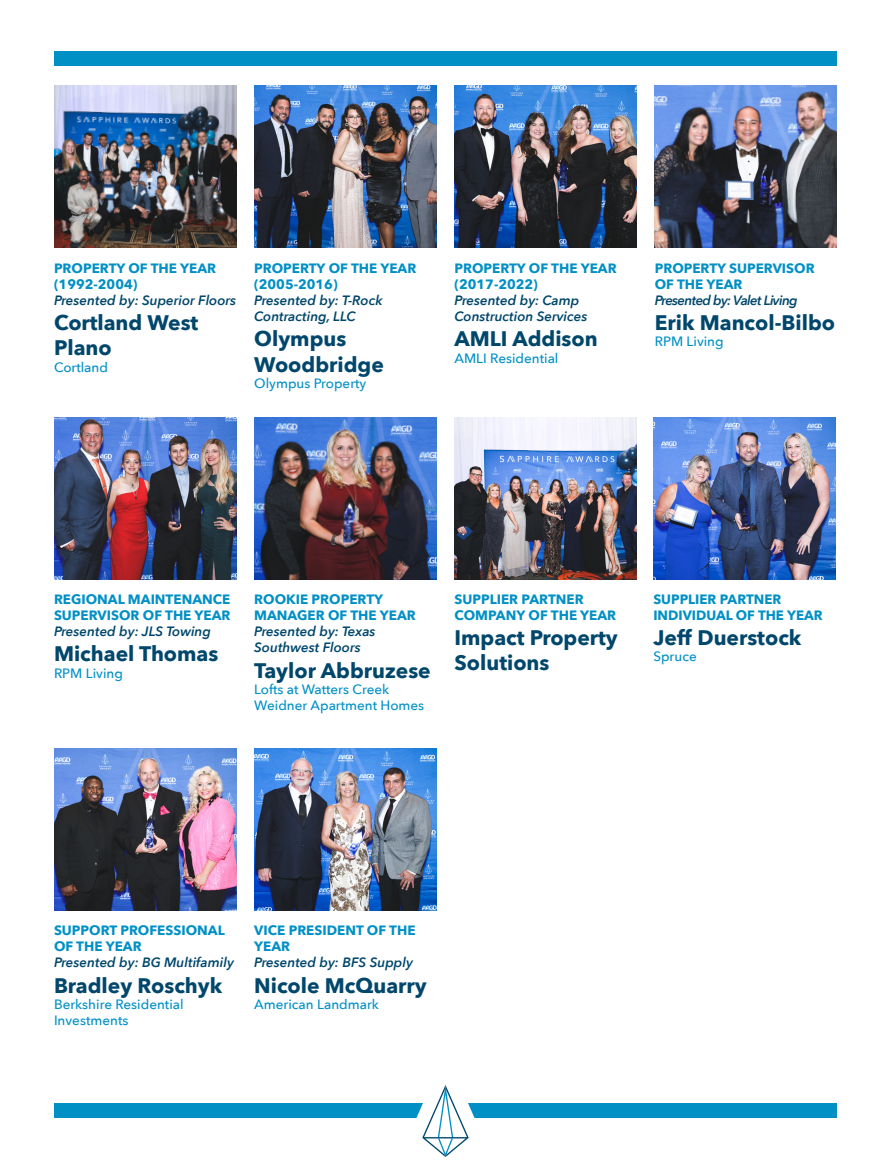
<style>
.page{position:relative;width:891px;height:1175px;background:#fff}
.page>*{position:absolute;margin:0;border:0;box-sizing:border-box;transform-origin:0 0}
.t1{font:700 21px/25.2px "Avenir Next";color:#01476c}
.t2{font:700 13.5px/16.2px "Avenir Next";color:#0090c6}
.t3{font:italic 600 13.5px/16.2px "Avenir Next";color:#01476c}
.t4{font:500 13.5px/16.2px "Avenir Next";color:#0090c6}
.t5{font:italic 600 13.5px "Avenir Next";letter-spacing:-.05em;color:#01476c}
</style>
<div class="page">
<div style="left:54px;top:1103px;width:783px;height:15px;background:#0090c6"></div>
<svg style="left:416px;top:1085px;width:59px;height:72px"></svg>
<img style="left:653px;top:417px;width:183px;height:162px">
<img style="left:54px;top:748px;width:182px;height:162px">
<img style="left:254px;top:748px;width:182px;height:162px">
<img style="left:54px;top:86px;width:182px;height:162px">
<img style="left:54px;top:417px;width:182px;height:162px">
<img style="left:254px;top:86px;width:182px;height:162px">
<img style="left:254px;top:417px;width:182px;height:162px">
<img style="left:454px;top:86px;width:183px;height:162px">
<img style="left:655px;top:86px;width:182px;height:162px">
<img style="left:454px;top:417px;width:183px;height:162px">
<div style="left:54px;top:51px;width:783px;height:15px;background:#0090c6"></div>
<p class="t2" style="left:54px;top:259px;width:164px">PROPERTY OF THE YEAR</p>
<p class="t2" style="left:54px;top:276px;width:85px">(1992-2004)</p>
<p class="t3" style="left:54px;top:292px;width:184px">Presented by: Superior Floors</p>
<p class="t1" style="left:54px;top:310px;width:146px">Cortland West<br>Plano</p>
<p class="t4" style="left:54px;top:358px;width:56px">Cortland</p>
<p class="t2" style="left:254px;top:259px;width:164px">PROPERTY OF THE YEAR</p>
<p class="t2" style="left:254px;top:276px;width:85px">(2005-2016)</p>
<p class="t3" style="left:254px;top:292px;width:130px">Presented by: T-Rock<br>Contracting, LLC</p>
<p class="t1" style="left:254px;top:326px;width:131px">Olympus<br>Woodbridge</p>
<p class="t4" style="left:254px;top:374px;width:114px">Olympus Property</p>
<p class="t2" style="left:454px;top:259px;width:164px">PROPERTY OF THE YEAR</p>
<p class="t2" style="left:454px;top:276px;width:85px">(2017-2022)</p>
<p class="t3" style="left:454px;top:292px;width:134px">Presented by: Camp<br>Construction Services</p>
<p class="t1" style="left:454px;top:326px;width:145px">AMLI Addison</p>
<p class="t4" style="left:454px;top:349px;width:106px">AMLI Residential</p>
<p class="t2" style="left:655px;top:259px;width:161px">PROPERTY SUPERVISOR<br>OF THE YEAR</p>
<p class="t5" style="left:655px;top:289px;width:144px">Presented by: Valet Living</p>
<p class="t1" style="left:655px;top:310px;width:182px">Erik Mancol-Bilbo</p>
<p class="t4" style="left:655px;top:333px;width:70px">RPM Living</p>
<p class="t2" style="left:54px;top:590px;width:178px">REGIONAL MAINTENANCE<br>SUPERVISOR OF THE YEAR</p>
<p class="t3" style="left:54px;top:623px;width:159px">Presented by: JLS Towing</p>
<p class="t1" style="left:54px;top:641px;width:166px">Michael Thomas</p>
<p class="t4" style="left:54px;top:664px;width:70px">RPM Living</p>
<p class="t2" style="left:254px;top:590px;width:163px">ROOKIE PROPERTY<br>MANAGER OF THE YEAR</p>
<p class="t3" style="left:254px;top:623px;width:123px">Presented by: Texas<br>Southwest Floors</p>
<p class="t1" style="left:254px;top:657px;width:178px">Taylor Abbruzese</p>
<p class="t4" style="left:254px;top:680px;width:137px">Lofts at Watters Creek</p>
<p class="t4" style="left:254px;top:696px;width:172px">Weidner Apartment Homes</p>
<p class="t2" style="left:454px;top:590px;width:163px">SUPPLIER PARTNER<br>COMPANY OF THE YEAR</p>
<p class="t1" style="left:454px;top:625px;width:165px">Impact Property<br>Solutions</p>
<p class="t2" style="left:653px;top:590px;width:171px">SUPPLIER PARTNER<br>INDIVIDUAL OF THE YEAR</p>
<p class="t1" style="left:653px;top:625px;width:150px">Jeff Duerstock</p>
<p class="t4" style="left:653px;top:648px;width:45px">Spruce</p>
<p class="t2" style="left:54px;top:921px;width:172px">SUPPORT PROFESSIONAL<br>OF THE YEAR</p>
<p class="t3" style="left:54px;top:954px;width:182px">Presented by: BG Multifamily</p>
<p class="t1" style="left:54px;top:972px;width:170px">Bradley Roschyk</p>
<p class="t4" style="left:54px;top:995px;width:131px">Berkshire Residential<br>Investments</p>
<p class="t2" style="left:254px;top:921px;width:163px">VICE PRESIDENT OF THE<br>YEAR</p>
<p class="t3" style="left:254px;top:954px;width:160px">Presented by: BFS Supply</p>
<p class="t1" style="left:254px;top:972px;width:174px">Nicole McQuarry</p>
<p class="t4" style="left:254px;top:995px;width:126px">American Landmark</p>
</div>
